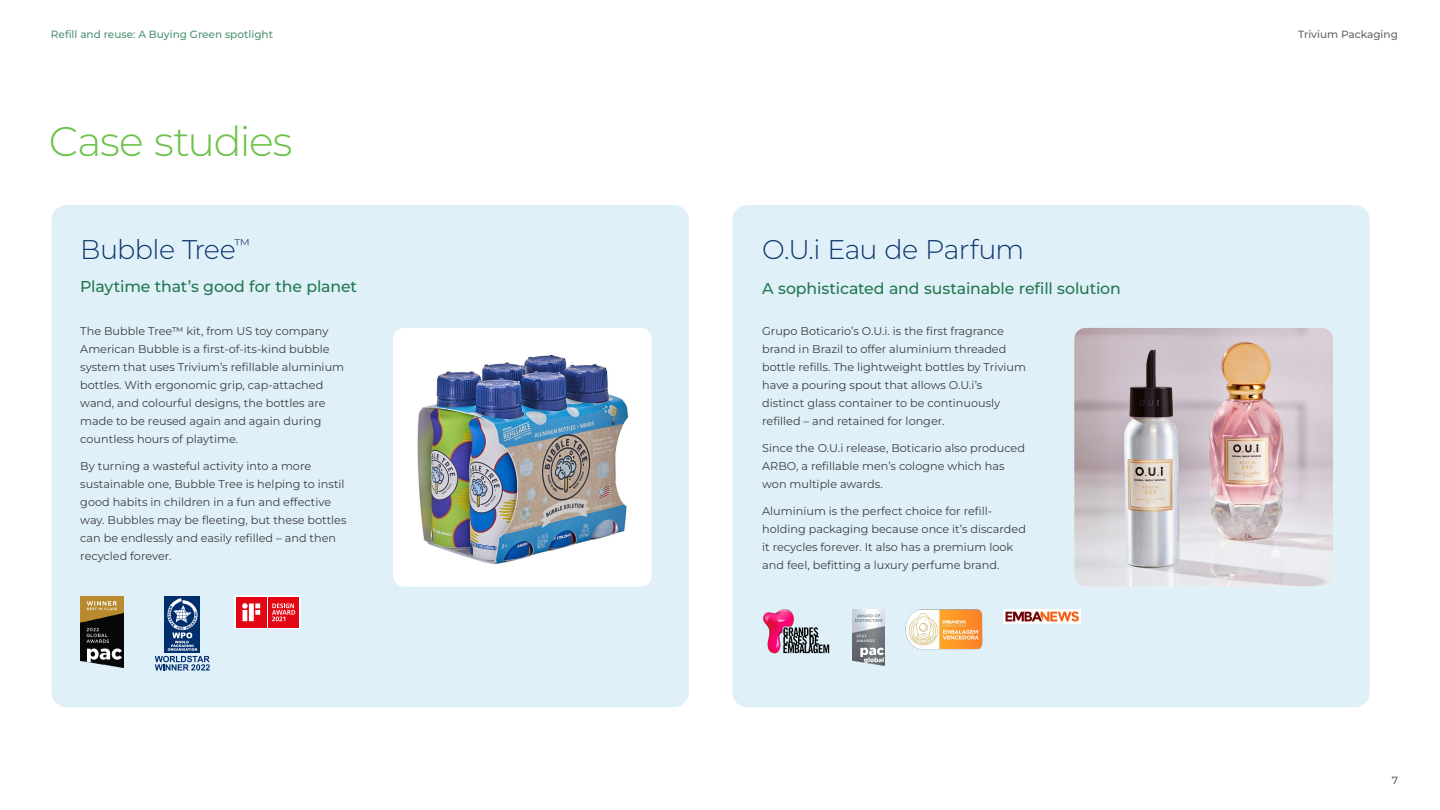
<style>
.page{position:relative;width:1440px;height:810px;background:#fff}
.page>*{position:absolute;margin:0;border:0;box-sizing:border-box;transform-origin:0 0}
.H1_page{font:300 41.25px "Montserrat";letter-spacing:-.03em;color:#6cc24a}
.H2_page{font:300 27px "Montserrat";letter-spacing:-.02em;color:#0f376e}
.H3_page{font:500 15.75px "Montserrat";letter-spacing:-.01em;color:#237850}
.H2_page-2{font:500 15.75px "Montserrat";letter-spacing:-.01em;color:#237850}
.Body{font:11.25px/18px "Montserrat";color:#3b3d40}
.t1{font:500 10.5px "Montserrat";color:#4f9373}
.t2{font:500 10.5px "Montserrat";color:#626466}
</style>
<div class="page">
<div style="left:51px;top:205px;width:638px;height:502px;background:#e0f0f9;border-radius:15px"></div>
<div style="left:393px;top:328px;width:259px;height:259px;background:#fff;border-radius:11px"></div>
<img style="left:417px;top:354px;width:212px;height:211px">
<svg style="left:155px;top:598px;width:55px;height:73px"></svg>
<div style="left:234px;top:595px;width:66px;height:34px;background:#fff"></div>
<div style="left:236px;top:597px;width:31px;height:31px;background:#e30613"></div>
<svg style="left:242px;top:603px;width:18px;height:18px"></svg>
<div style="left:268px;top:597px;width:31px;height:31px;background:#e30613"></div>
<svg style="left:272px;top:603px;width:23px;height:18px"></svg>
<img style="left:81px;top:596px;width:43px;height:71px">
<div style="left:732px;top:205px;width:638px;height:502px;background:#e0f0f9;border-radius:15px"></div>
<img style="left:1003px;top:609px;width:78px;height:15px">
<img style="left:905px;top:609px;width:78px;height:41px">
<img style="left:852px;top:610px;width:33px;height:56px">
<img style="left:763px;top:609px;width:66px;height:44px">
<img style="left:1074px;top:328px;width:259px;height:259px">
<p class="t1" style="left:51px;top:27px;width:224px">Refill and reuse: A Buying Green spotlight</p>
<p class="H1_page" style="left:49px;top:114px;width:245px">Case studies</p>
<p class="H2_page" style="left:80px;top:231px;width:172px">Bubble Tree<sup>™</sup></p>
<p class="H2_page-2" style="left:80px;top:276px;width:278px">Playtime that’s good for the planet</p>
<p class="Body" style="left:80px;top:322px;width:265px">The Bubble Tree™ kit, from US toy company American Bubble is a first-of-its-kind bubble system that uses Trivium’s refillable aluminium bottles. With ergonomic grip, cap-attached wand, and colourful designs, the bottles are made to be reused again and again during countless hours of playtime.</p>
<p class="Body" style="left:80px;top:457px;width:268px">By turning a wasteful activity into a more sustainable one, Bubble Tree is helping to instil good habits in children in a fun and effective way. Bubbles may be fleeting, but these bottles can be endlessly and easily refilled – and then recycled forever.</p>
<p class="H2_page" style="left:762px;top:231px;width:263px">O.U.i Eau de Parfum</p>
<p class="H3_page" style="left:762px;top:278px;width:360px">A sophisticated and sustainable refill solution</p>
<p class="Body" style="left:762px;top:322px;width:265px">Grupo Boticario’s O.U.i. is the first fragrance brand in Brazil to offer aluminium threaded bottle refills. The lightweight bottles by Trivium have a pouring spout that allows O.U.i’s distinct glass container to be continuously refilled – and retained for longer.</p>
<p class="Body" style="left:762px;top:439px;width:264px">Since the O.U.i release, Boticario also produced<br>ARBO, a refillable men’s cologne which has won multiple awards.</p>
<p class="Body" style="left:762px;top:502px;width:265px">Aluminium is the perfect choice for refill&shy;holding packaging because once it’s discarded it recycles forever. It also has a premium look and feel, befitting a luxury perfume brand.</p>
<p class="t2" style="left:1298px;top:27px;width:101px">Trivium Packaging</p>
<p class="t2" style="left:1392px;top:773px;width:8px">7</p>
</div>
